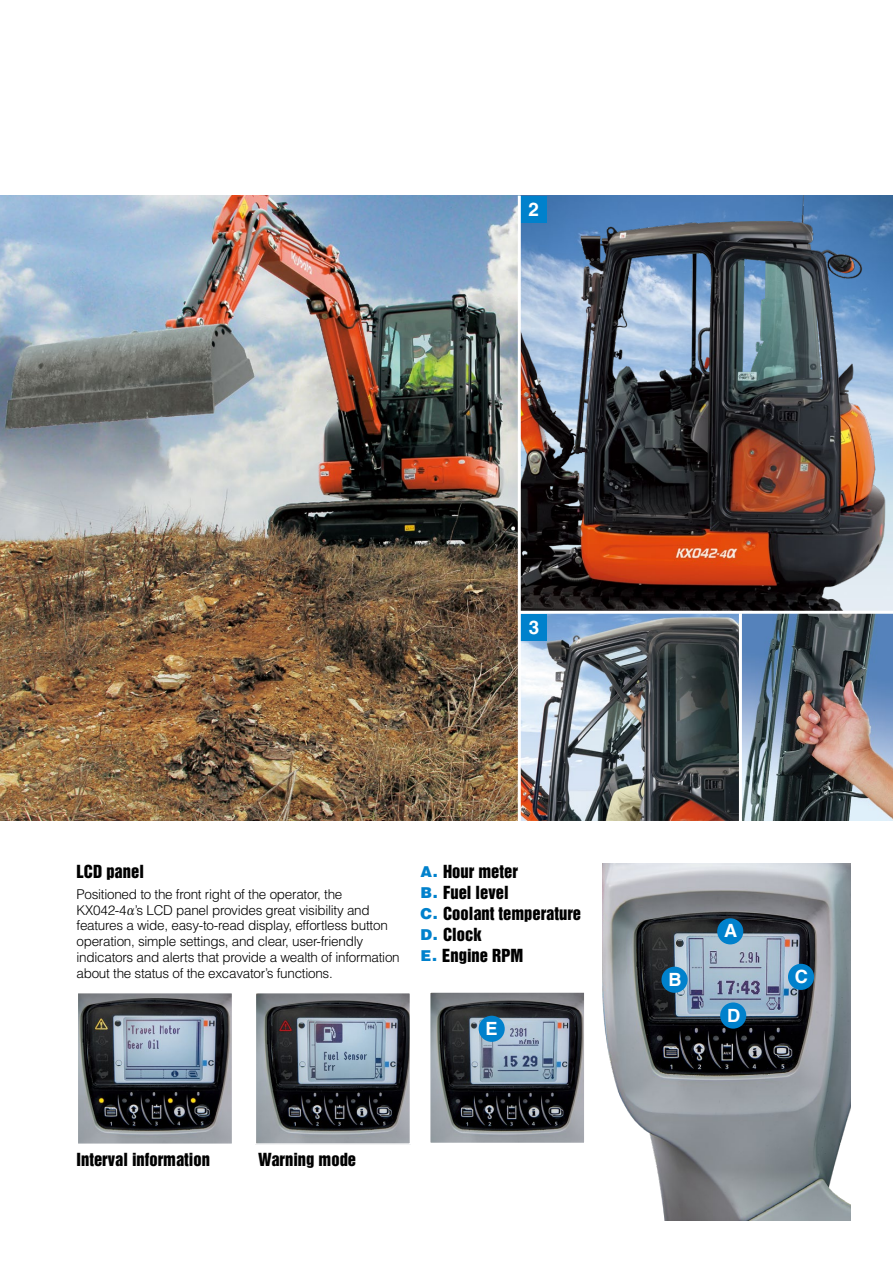
<style>
.page{position:relative;width:893px;height:1263px;background:#fff}
.page>*{position:absolute;margin:0;border:0;box-sizing:border-box;transform-origin:0 0}
.t1{font:700 18.9px "Helvetica";color:#fff}
.t2{font:700 18.3px "Helvetica";color:#fff}
.t3{font:16.5px/21px "Helvetica Inserat";color:#000}
.t4{font:300 13.5px/15.8px "Helvetica";letter-spacing:-.02em;color:#000}
.s1{font-family:"Koz Min Pro";font-weight:400}
.s2{font-family:"Helvetica";font-weight:900;font-size:15px;color:#0081cc}
</style>
<div class="page">
<img style="left:602px;top:863px;width:248px;height:357px">
<div style="left:717px;top:918px;width:26px;height:26px;background:#0081cc;border-radius:50%"></div>
<div style="left:661px;top:967px;width:27px;height:26px;background:#0081cc;border-radius:50%"></div>
<div style="left:720px;top:1002px;width:26px;height:26px;background:#0081cc;border-radius:50%"></div>
<div style="left:788px;top:964px;width:26px;height:26px;background:#0081cc;border-radius:50%"></div>
<img style="left:80px;top:995px;width:150px;height:147px">
<div style="left:77px;top:992px;width:156px;height:153px;border:2px solid #fff"></div>
<img style="left:258px;top:995px;width:150px;height:147px">
<div style="left:255px;top:992px;width:156px;height:153px;border:2px solid #fff"></div>
<img style="left:521px;top:196px;width:372px;height:415px">
<div style="left:520px;top:196px;width:27px;height:26px;background:#0081cc"></div>
<img style="left:521px;top:614px;width:218px;height:207px">
<img style="left:742px;top:614px;width:151px;height:207px">
<div style="left:521px;top:614px;width:26px;height:26px;background:#0081cc"></div>
<img style="left:0;top:196px;width:518px;height:625px">
<hr style="left:518px;top:196px;width:3px;height:627px;background:#fff">
<img style="left:432px;top:994px;width:150px;height:147px">
<div style="left:429px;top:991px;width:156px;height:153px;border:2px solid #fff"></div>
<div style="left:479px;top:1016px;width:26px;height:26px;background:#0081cc;border-radius:50%"></div>
<h1 class="t1" style="left:529px;top:198px;width:12px">2</h1>
<h1 class="t1" style="left:529px;top:616px;width:12px">3</h1>
<p class="t3" style="left:77px;top:861px;width:69px">LCD panel</p>
<p class="t4" style="left:77px;top:886px;width:325px">Positioned to the front right of the operator, the KX042-4<span class="s1">α</span>’s LCD panel provides great visibility and features a wide, easy-to-read display, effortless button operation, simple settings, and clear, user-friendly indicators and alerts that provide a wealth of information about the status of the excavator’s functions.</p>
<p class="t3" style="left:420px;top:861px;width:162px"><span class="s2">A.</span> Hour meter<br><span class="s2">B.</span> Fuel level<br><span class="s2">C.</span> Coolant temperature<br><span class="s2">D.</span> Clock<br><span class="s2">E.</span> Engine RPM</p>
<h2 class="t2" style="left:486px;top:1018px;width:14px">E</h2>
<p class="t3" style="left:77px;top:1149px;width:135px">Interval information</p>
<p class="t3" style="left:258px;top:1149px;width:100px">Warning mode</p>
<h2 class="t2" style="left:668px;top:969px;width:15px">B</h2>
<h2 class="t2" style="left:724px;top:919px;width:15px">A</h2>
<h2 class="t2" style="left:727px;top:1004px;width:15px">D</h2>
<h2 class="t2" style="left:795px;top:966px;width:15px">C</h2>
</div>
